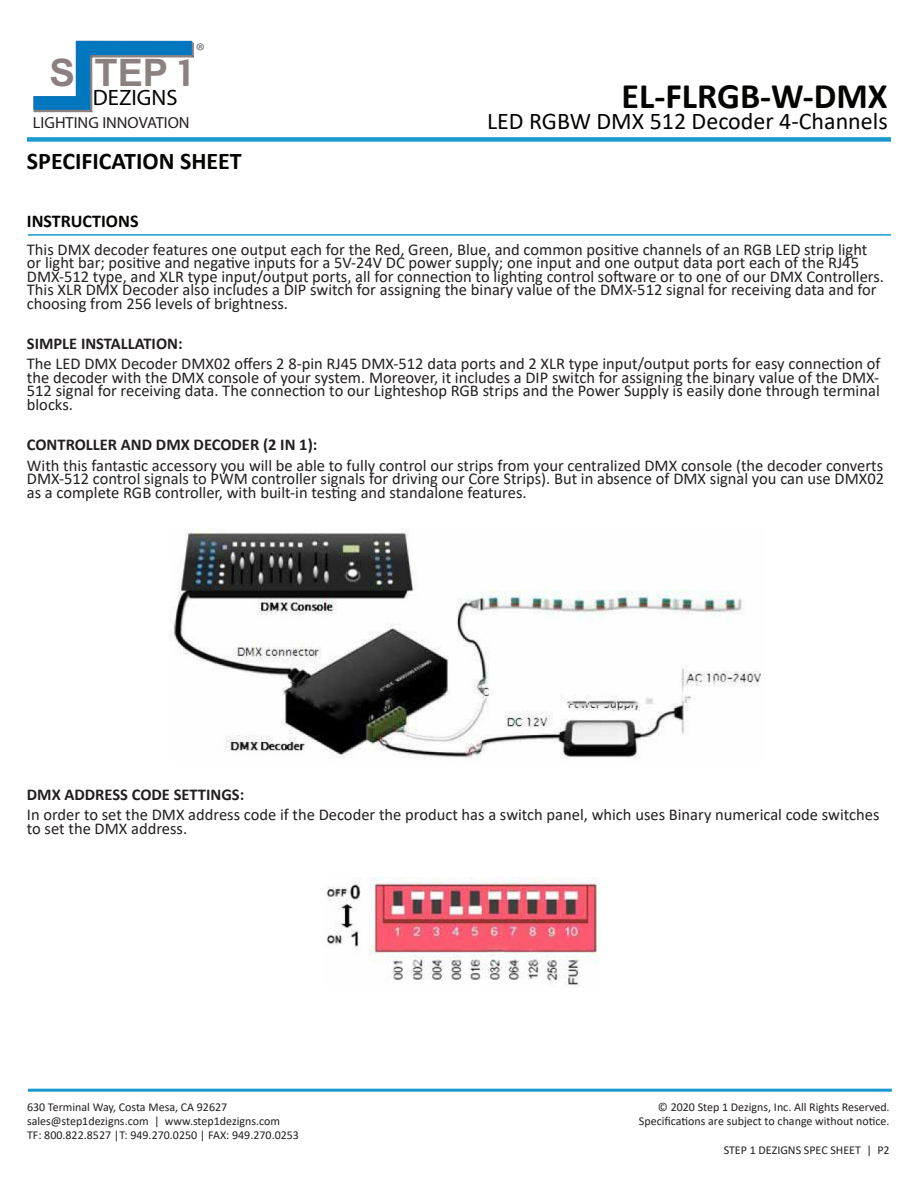
<style>
.page{position:relative;width:918px;height:1188px;background:#fff}
.page>*{position:absolute;margin:0;border:0;box-sizing:border-box;transform-origin:0 0}
.t1{font:700 37.95px "Arial";color:#8b8180}
.t2{font:700 36px "Calibri";color:#040503}
.t3{font:24px "Calibri";color:#040503}
.t4{font:700 24px "Calibri";color:#040503}
.t5{font:22.35px "Avenir Next";color:#040503}
.t6{font:21.45px "Avenir Next";color:#6c6d70}
.t7{font:700 18px "Calibri";color:#040503}
.t8{font:16.5px/13.5px "Calibri";color:#231f20}
.t9{font:700 16.5px "Calibri";color:#231f20}
.t10{font:16.05px "Avenir Next";color:#231f20}
.t11{font:12px "Calibri";color:#231f20}
.s1{font-family:"COUTURE"}
</style>
<div class="page">
<svg style="left:33px;top:41px;width:161px;height:72px"></svg>
<img style="left:173px;top:529px;width:588px;height:230px">
<img style="left:326px;top:878px;width:273px;height:109px">
<hr style="left:28px;top:1089px;width:864px;height:3px;background:#1999d0">
<div style="left:27px;top:137px;width:864px;height:5px;background:#1999d0"></div>
<hr style="left:28px;top:234px;width:863px;height:2px;background:#1999d0">
<p class="t1" style="left:50px;top:46px;width:142px">S TEP <span class="s1">1</span></p>
<p class="t5" style="left:93px;top:84px;width:86px">DEZIGNS</p>
<p class="t10" style="left:33px;top:113px;width:158px">LIGHTING INNOVATION</p>
<p class="t6" style="left:196px;top:38px;width:11px">®</p>
<p class="t4" style="left:27px;top:144px;width:216px">SPECIFICATION SHEET</p>
<p class="t7" style="left:27px;top:208px;width:113px">INSTRUCTIONS</p>
<p class="t2" style="left:622px;top:71px;width:268px">EL-FLRGB-W-DMX</p>
<p class="t3" style="left:487px;top:105px;width:402px">LED RGBW DMX 512 Decoder 4-Channels</p>
<p class="t8" style="left:27px;top:242px;width:859px">This DMX decoder features one output each for the Red, Green, Blue, and common positive channels of an RGB LED strip light or light bar; positive and negative inputs for a 5V-24V DC power supply; one input and one output data port each of the RJ45<br>DMX-512 type, and XLR type input/output ports, all for connection to lighting control software or to one of our DMX Controllers.<br>This XLR DMX Decoder also includes a DIP switch for assigning the binary value of the DMX-512 signal for receiving data and for choosing from 256 levels of brightness.</p>
<p class="t9" style="left:27px;top:332px;width:157px">SIMPLE INSTALLATION:</p>
<p class="t8" style="left:27px;top:357px;width:855px;text-align:justify">The LED DMX Decoder DMX02 offers 2 8-pin RJ45 DMX-512 data ports and 2 XLR type input/output ports for easy connection of the decoder with the DMX console of your system. Moreover, it includes a DIP switch for assigning the binary value of the DMX-512 signal for receiving data. The connection to our Lighteshop RGB strips and the Power Supply is easily done through terminal blocks.</p>
<p class="t9" style="left:27px;top:433px;width:292px">CONTROLLER AND DMX DECODER (2 IN 1):</p>
<p class="t8" style="left:27px;top:458px;width:859px;text-align:justify">With this fantastic accessory you will be able to fully control our strips from your centralized DMX console (the decoder converts DMX-512 control signals to PWM controller signals for driving our Core Strips). But in absence of DMX signal you can use DMX02 as a complete RGB controller, with built-in testing and standalone features.</p>
<p class="t9" style="left:27px;top:783px;width:219px">DMX ADDRESS CODE SETTINGS:</p>
<p class="t8" style="left:27px;top:808px;width:854px">In order to set the DMX address code if the Decoder the product has a switch panel, which uses Binary numerical code switches to set the DMX address.</p>
<p class="t11" style="left:27px;top:1098px;width:202px">630 Terminal Way, Costa Mesa, CA 92627</p>
<p class="t11" style="left:27px;top:1113px;width:255px">sales@step1dezigns.com | www.step1dezigns.com</p>
<p class="t11" style="left:27px;top:1127px;width:274px">TF: 800.822.8527 |T: 949.270.0250 | FAX: 949.270.0253</p>
<p class="t11" style="left:658px;top:1098px;width:233px">© 2020 Step 1 Dezigns, Inc. All Rights Reserved.</p>
<p class="t11" style="left:639px;top:1113px;width:252px">Specifications are subject to change without notice.</p>
<p class="t11" style="left:724px;top:1141px;width:167px">STEP 1 DEZIGNS SPEC SHEET | P2</p>
</div>
